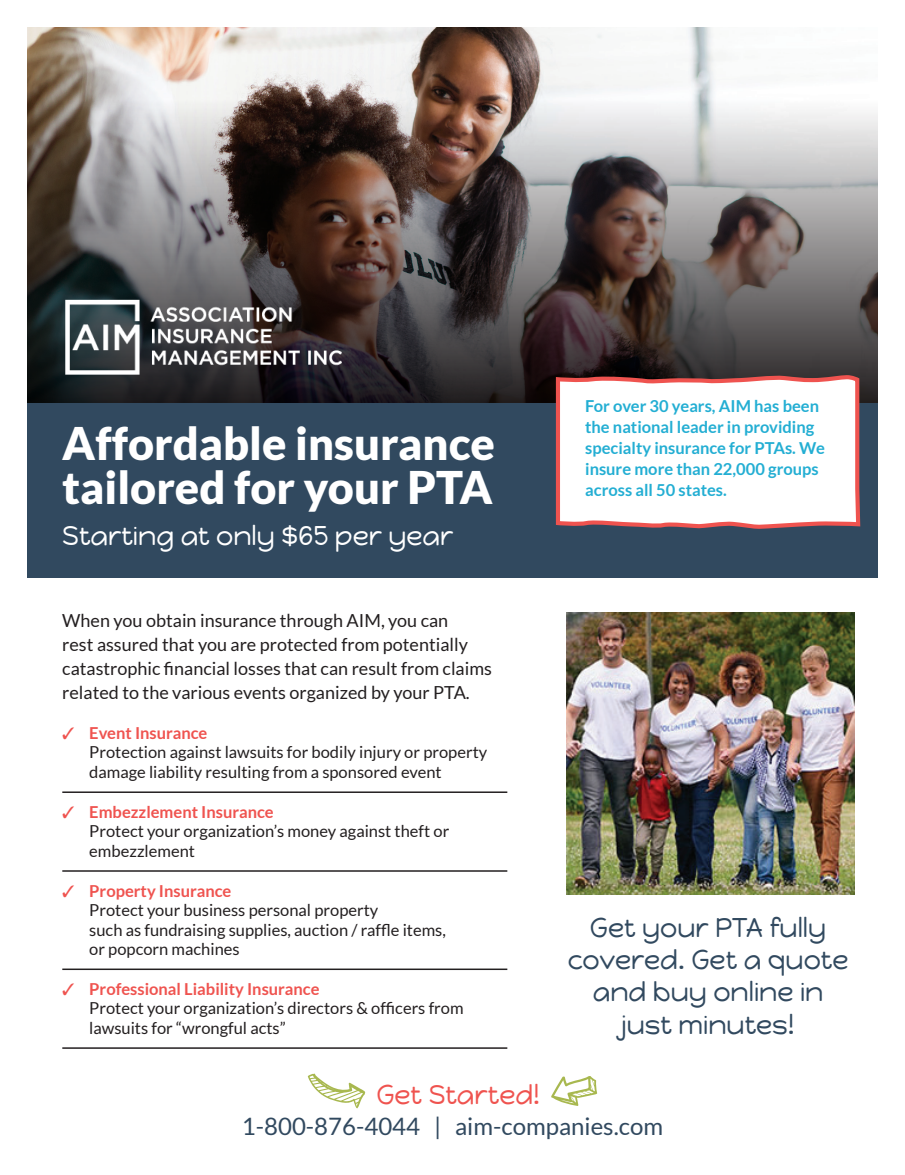
<style>
.page{position:relative;width:905px;height:1175px;background:#fff}
.page>*{position:absolute;margin:0;border:0;box-sizing:border-box;transform-origin:0 0}
.t1{font:900 45px/43.5px "Lato";color:#fff}
.t2{font:27px/32.4px "Happy Monkey";color:#31495f;text-align:center}
.t3{font:27px "Happy Monkey";color:#fff}
.t4{font:27px "Happy Monkey";color:#ef534f}
.t5{font:24px "Lato";color:#31495f}
.t6{font:18px/24px "Lato";color:#231f20}
.t7{font:16.5px/19.5px "Lato";color:#231f20}
.t8{font:700 16.5px/21px "Lato";color:#23aed3}
.s1{color:#ef534f}
.s2{font-weight:700;color:#ef534f}
</style>
<div class="page">
<hr style="left:62px;top:791px;width:445px;height:2px;background:#231f20">
<hr style="left:62px;top:870px;width:445px;height:1px;background:#231f20">
<hr style="left:62px;top:968px;width:445px;height:2px;background:#231f20">
<hr style="left:62px;top:1047px;width:445px;height:1px;background:#231f20">
<img style="left:27px;top:27px;width:689px;height:73px">
<img style="left:27px;top:100px;width:851px;height:303px">
<div style="left:27px;top:403px;width:851px;height:174px;background:#31495f"></div>
<img style="left:62px;top:297px;width:283px;height:82px">
<svg style="left:554px;top:373px;width:308px;height:156px"></svg>
<svg style="left:308px;top:1073px;width:58px;height:35px"></svg>
<svg style="left:551px;top:1076px;width:46px;height:30px"></svg>
<img style="left:566px;top:612px;width:288px;height:283px">
<h1 class="t1" style="left:62px;top:421px;width:434px">Affordable insurance tailored for your PTA</h1>
<h2 class="t3" style="left:62px;top:519px;width:392px">Starting at only $65 per year</h2>
<p class="t6" style="left:62px;top:608px;width:431px">When you obtain insurance through AIM, you can<br>rest assured that you are protected from potentially catastrophic financial losses that can result from claims related to the various events organized by your PTA.</p>
<p class="t7" style="left:89px;top:723px;width:399px;text-indent:-27px"><span class="s1">✓</span> <span class="s2">Event Insurance<br></span>Protection against lawsuits for bodily injury or property damage liability resulting from a sponsored event</p>
<p class="t7" style="left:89px;top:802px;width:361px;text-indent:-27px"><span class="s1">✓</span> <span class="s2">Embezzlement Insurance<br></span>Protect your organization’s money against theft or embezzlement</p>
<p class="t7" style="left:89px;top:880px;width:358px;text-indent:-27px"><span class="s1">✓</span> <span class="s2">Property Insurance<br></span>Protect your business personal property<br>such as fundraising supplies, auction / raffle items, or popcorn machines</p>
<p class="t7" style="left:89px;top:979px;width:376px;text-indent:-27px"><span class="s1">✓</span> <span class="s2">Professional Liability Insurance<br></span>Protect your organization’s directors &amp; officers from lawsuits for “wrongful acts”</p>
<h2 class="t4" style="left:376px;top:1078px;width:165px">Get Started!</h2>
<p class="t8" style="left:585px;top:395px;width:241px">For over 30 years, AIM has been the national leader in providing specialty insurance for PTAs. We insure more than 22,000 groups across all 50 states.</p>
<h2 class="t2" style="left:567px;top:911px;width:282px">Get your PTA fully covered. Get a quote and buy online in just minutes!</h2>
<h3 class="t5" style="left:242px;top:1113px;width:422px">1-800-876-4044 | aim-companies.com</h3>
</div>
